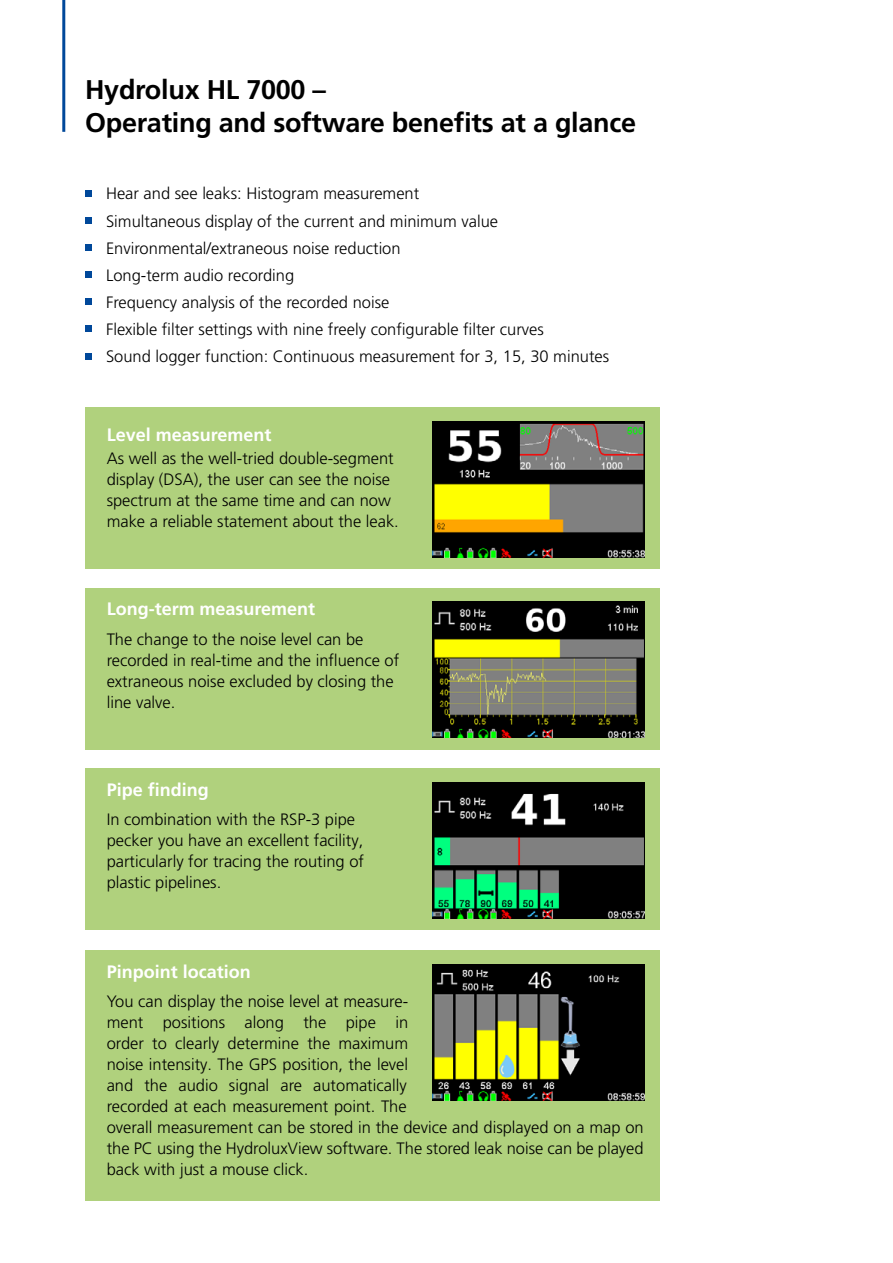
<style>
.page{position:relative;width:893px;height:1263px;background:#fff}
.page>*{position:absolute;margin:0;border:0;box-sizing:border-box;transform-origin:0 0}
.t1{font:700 27px/32.4px "Frutiger LT Pro";letter-spacing:-.01em;color:#000}
.t2{font:700 18px "Frutiger LT Pro";color:#fff}
.t3{font:300 16.5px/21px "Frutiger LT Pro";color:#000}
</style>
<div class="page">
<hr style="left:62px;top:0;width:3px;height:132px;background:#00489a">
<div style="left:85px;top:407px;width:574px;height:162px;background:#b0d17d"></div>
<img style="left:432px;top:421px;width:213px;height:136px">
<div style="left:85px;top:588px;width:574px;height:161px;background:#b0d17d"></div>
<div style="left:85px;top:950px;width:574px;height:250px;background:#b0d17d"></div>
<div style="left:85px;top:768px;width:574px;height:162px;background:#b0d17d"></div>
<img style="left:432px;top:602px;width:213px;height:136px">
<img style="left:432px;top:964px;width:213px;height:136px">
<img style="left:432px;top:782px;width:213px;height:136px">
<svg style="left:85px;top:190px;width:6px;height:6px"></svg>
<div style="left:85px;top:217px;width:6px;height:7px;background:#00489a"></div>
<div style="left:85px;top:244px;width:6px;height:7px;background:#00489a"></div>
<div style="left:85px;top:271px;width:6px;height:7px;background:#00489a"></div>
<svg style="left:85px;top:299px;width:6px;height:6px"></svg>
<svg style="left:85px;top:326px;width:6px;height:6px"></svg>
<svg style="left:85px;top:353px;width:6px;height:6px"></svg>
<h1 class="t1" style="left:85px;top:74px;width:553px">Hydrolux HL 7000 –<br>Operating and software benefits at a glance</h1>
<p class="t3" style="left:106px;top:180px;width:505px;line-height:27.2px">Hear and see leaks: Histogram measurement<br>Simultaneous display of the current and minimum value Environmental/extraneous noise reduction<br>Long-term audio recording<br>Frequency analysis of the recorded noise<br>Flexible filter settings with nine freely configurable filter curves<br>Sound logger function: Continuous measurement for 3, 15, 30 minutes</p>
<p class="t2" style="left:107px;top:424px;width:166px">Level measurement</p>
<p class="t3" style="left:107px;top:448px;width:294px">As well as the well-tried double-segment display (DSA), the user can see the noise spectrum at the same time and can now make a reliable statement about the leak.</p>
<p class="t2" style="left:107px;top:598px;width:210px">Long-term measurement</p>
<p class="t3" style="left:107px;top:628px;width:294px">The change to the noise level can be recorded in real-time and the influence of extraneous noise excluded by closing the line valve.</p>
<p class="t2" style="left:107px;top:779px;width:104px">Pipe finding</p>
<p class="t3" style="left:107px;top:809px;width:259px">In combination with the RSP-3 pipe pecker you have an excellent facility, particularly for tracing the routing of plastic pipelines.</p>
<p class="t2" style="left:107px;top:961px;width:146px">Pinpoint location</p>
<p class="t3" style="left:107px;top:991px;width:538px">You can display the noise level at measure-<br>ment positions along the pipe in<br>order to clearly determine the maximum<br>noise intensity. The GPS position, the level<br>and the audio signal are automatically<br>recorded at each measurement point. The<br>overall measurement can be stored in the device and displayed on a map on the PC using the HydroluxView software. The stored leak noise can be played back with just a mouse click.</p>
</div>
